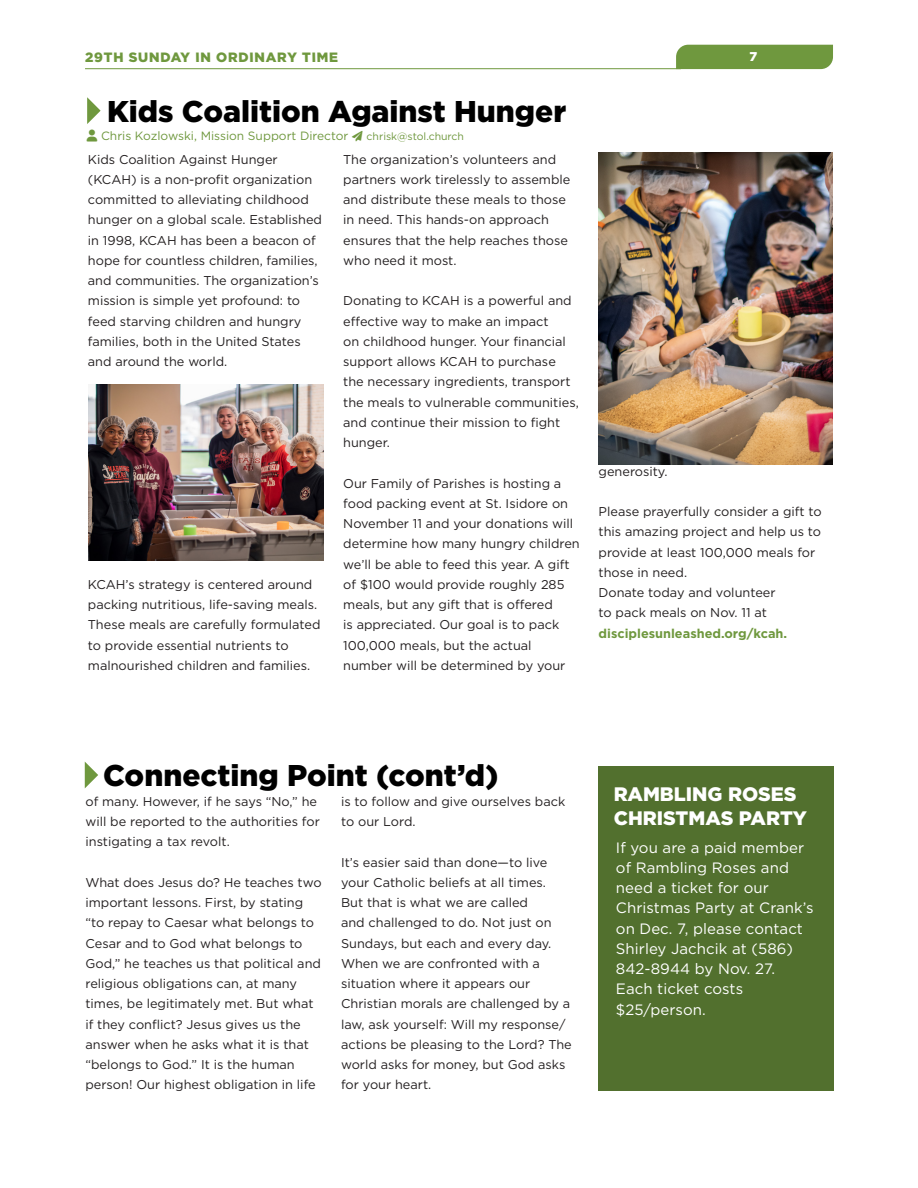
<style>
.page{position:relative;width:918px;height:1188px;background:#fff}
.page>*{position:absolute;margin:0;border:0;box-sizing:border-box;transform-origin:0 0}
.t1{font:900 30px "Gotham";color:#000}
.Event_Title{font:900 19.5px/24px "Gotham";color:#fff}
.t2{font:15px/20.2px "Gotham";letter-spacing:.005em;color:#fff}
.t3{font:900 13.5px "Gotham";color:#6f983e}
.t4{font:12.75px/20.2px "Gotham";color:#231f20}
.t5{font:900 12.75px "Gotham";color:#fff}
.t6{font:12px "Gotham";color:#6f983e}
.s1{font-size:10.5px}
.s2{font-weight:700;color:#6f983e}
</style>
<div class="page">
<hr style="left:85px;top:68px;width:596px;height:1px;background:#6f983e">
<div style="left:676px;top:45px;width:157px;height:24px;background:#6f983e"></div>
<img style="left:599px;top:152px;width:233px;height:312px">
<svg style="left:87px;top:97px;width:14px;height:27px"></svg>
<svg style="left:85px;top:762px;width:13px;height:26px"></svg>
<div style="left:598px;top:766px;width:236px;height:325px;background:#52702e"></div>
<img style="left:88px;top:384px;width:236px;height:177px">
<p class="t3" style="left:85px;top:48px;width:255px">29TH SUNDAY IN ORDINARY TIME</p>
<p class="t5" style="left:749px;top:48px;width:9px">7</p>
<p class="t1" style="left:107px;top:91px;width:461px">Kids Coalition Against Hunger</p>
<p class="t6" style="left:101px;top:128px;width:365px">Chris Kozlowski, Mission Support Director ➢ <span class="s1">chrisk@stol.church</span></p>
<p class="t4" style="left:88px;top:149px;width:236px">Kids Coalition Against Hunger (KCAH) is a non-profit organization committed to alleviating childhood hunger on a global scale. Established in 1998, KCAH has been a beacon of hope for countless children, families, and communities. The organization’s mission is simple yet profound: to feed starving children and hungry families, both in the United States and around the world.</p>
<p class="t4" style="left:88px;top:574px;width:234px">KCAH’s strategy is centered around packing nutritious, life-saving meals.<br>These meals are carefully formulated to provide essential nutrients to malnourished children and families.</p>
<p class="t4" style="left:343px;top:149px;width:229px">The organization’s volunteers and partners work tirelessly to assemble and distribute these meals to those in need. This hands-on approach ensures that the help reaches those who need it most.</p>
<p class="t4" style="left:343px;top:291px;width:237px">Donating to KCAH is a powerful and effective way to make an impact<br>on childhood hunger. Your financial support allows KCAH to purchase the necessary ingredients, transport the meals to vulnerable communities, and continue their mission to fight hunger.</p>
<p class="t4" style="left:343px;top:473px;width:238px">Our Family of Parishes is hosting a food packing event at St. Isidore on November 11 and your donations will determine how many hungry children we’ll be able to feed this year. A gift of $100 would provide roughly 285 meals, but any gift that is offered<br>is appreciated. Our goal is to pack 100,000 meals, but the actual number will be determined by your</p>
<p class="t4" style="left:599px;top:461px;width:70px">generosity.</p>
<p class="t4" style="left:599px;top:501px;width:225px">Please prayerfully consider a gift to this amazing project and help us to provide at least 100,000 meals for those in need.</p>
<p class="t4" style="left:599px;top:582px;width:190px">Donate today and volunteer to pack meals on Nov. 11 at <span class="s2">disciplesunleashed.org/kcah.</span></p>
<p class="t1" style="left:103px;top:755px;width:397px">Connecting Point (cont’d)</p>
<p class="t4" style="left:85px;top:791px;width:236px">of many. However, if he says “No,” he will be reported to the authorities for instigating a tax revolt.</p>
<p class="t4" style="left:85px;top:872px;width:238px">What does Jesus do? He teaches two important lessons. First, by stating “to repay to Caesar what belongs to Cesar and to God what belongs to God,” he teaches us that political and religious obligations can, at many times, be legitimately met. But what if they conflict? Jesus gives us the answer when he asks what it is that “belongs to God.” It is the human person! Our highest obligation in life</p>
<p class="t4" style="left:341px;top:791px;width:226px">is to follow and give ourselves back to our Lord.</p>
<p class="t4" style="left:341px;top:852px;width:232px">It’s easier said than done—to live your Catholic beliefs at all times.<br>But that is what we are called<br>and challenged to do. Not just on<br>Sundays, but each and every day.<br>When we are confronted with a situation where it appears our<br>Christian morals are challenged by a law, ask yourself: Will my response/ actions be pleasing to the Lord? The world asks for money, but God asks for your heart.</p>
<p class="Event_Title" style="left:614px;top:782px;width:195px">RAMBLING ROSES<br>CHRISTMAS PARTY</p>
<h3 class="t2" style="left:616px;top:837px;width:199px">If you are a paid member of Rambling Roses and need a ticket for our<br>Christmas Party at Crank’s on Dec. 7, please contact<br>Shirley Jachcik at (586)<br>842-8944 by Nov. 27.<br>Each ticket costs $25/person.</h3>
</div>
